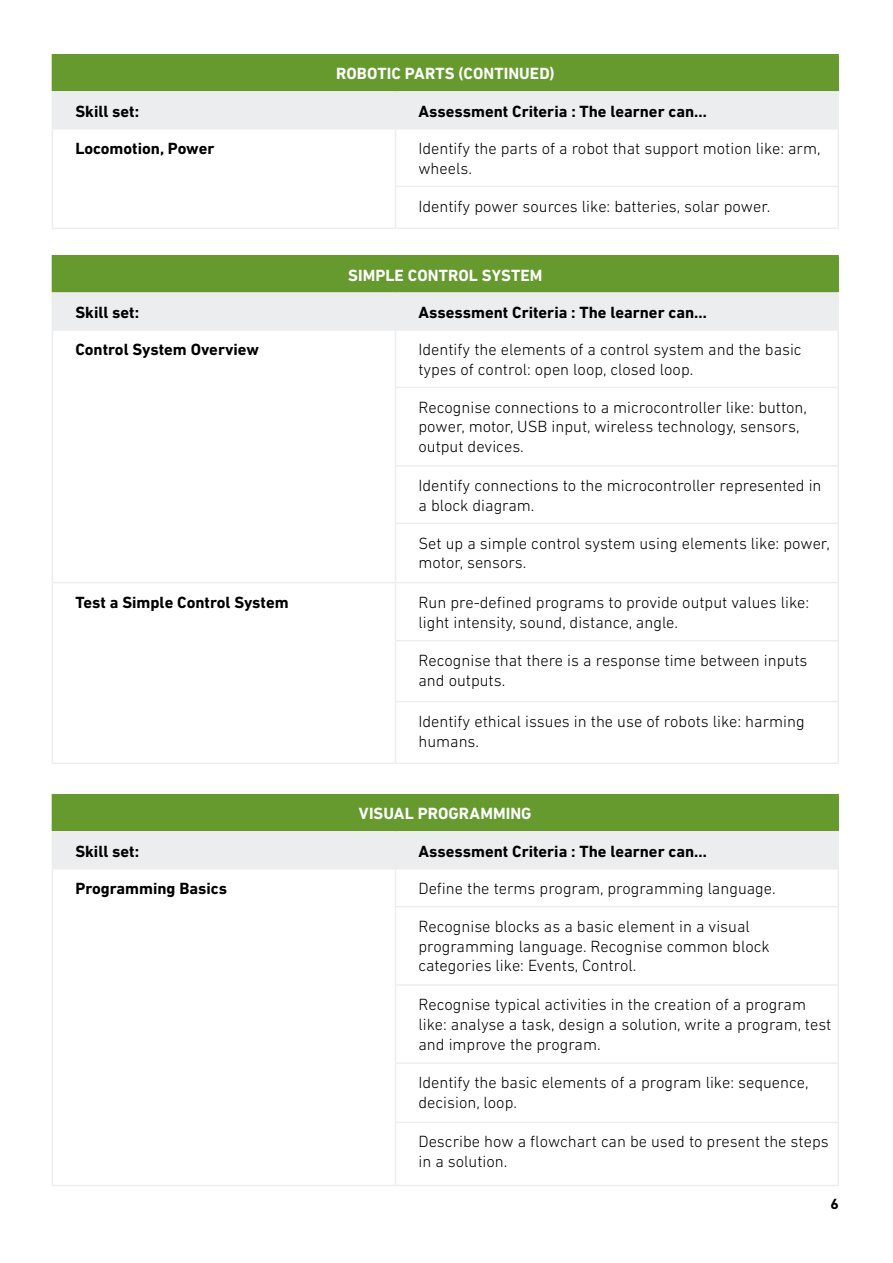
<style>
.page{position:relative;width:893px;height:1263px;background:#fff}
.page>*{position:absolute;margin:0;border:0;box-sizing:border-box;transform-origin:0 0}
.t1{font:300 16.5px/19.8px "DIN Next LT Pro";color:#000}
.t2{font:700 16.5px "DIN Next LT Pro";color:#000}
.t3{font:700 16.5px "DIN Next LT Pro";letter-spacing:.005em;color:#fff}
.t4{font:700 15px "DIN Next LT Pro";color:#000}
</style>
<div class="page">
<div style="left:52px;top:256px;width:786px;height:37px;background:#669a2f"></div>
<div style="left:53px;top:294px;width:784px;height:35px;background:#ecedee"></div>
<hr style="left:52px;top:294px;width:1px;height:35px;background:#ededed">
<hr style="left:395px;top:294px;width:1px;height:35px;background:#ededed">
<hr style="left:837px;top:294px;width:2px;height:35px;background:#ededed">
<hr style="left:52px;top:331px;width:1px;height:56px;background:#ededed">
<hr style="left:395px;top:331px;width:1px;height:56px;background:#ededed">
<hr style="left:837px;top:331px;width:2px;height:56px;background:#ededed">
<hr style="left:52px;top:387px;width:1px;height:79px;background:#ededed">
<hr style="left:395px;top:388px;width:1px;height:77px;background:#ededed">
<hr style="left:837px;top:388px;width:2px;height:77px;background:#ededed">
<hr style="left:52px;top:466px;width:1px;height:57px;background:#ededed">
<hr style="left:395px;top:467px;width:1px;height:56px;background:#ededed">
<hr style="left:837px;top:467px;width:2px;height:56px;background:#ededed">
<hr style="left:52px;top:523px;width:1px;height:59px;background:#ededed">
<hr style="left:395px;top:524px;width:1px;height:58px;background:#ededed">
<hr style="left:837px;top:524px;width:2px;height:58px;background:#ededed">
<hr style="left:52px;top:583px;width:1px;height:58px;background:#ededed">
<hr style="left:395px;top:583px;width:1px;height:57px;background:#ededed">
<hr style="left:837px;top:583px;width:2px;height:57px;background:#ededed">
<hr style="left:52px;top:641px;width:1px;height:61px;background:#ededed">
<hr style="left:395px;top:641px;width:1px;height:60px;background:#ededed">
<hr style="left:837px;top:641px;width:2px;height:60px;background:#ededed">
<hr style="left:52px;top:702px;width:1px;height:60px;background:#ededed">
<hr style="left:395px;top:702px;width:1px;height:60px;background:#ededed">
<hr style="left:837px;top:702px;width:2px;height:60px;background:#ededed">
<hr style="left:52px;top:255px;width:343px;height:2px;background:#669a2f">
<hr style="left:395px;top:255px;width:444px;height:2px;background:#669a2f">
<hr style="left:837px;top:257px;width:2px;height:35px;background:#669a2f">
<hr style="left:52px;top:762px;width:343px;height:2px;background:#ededed">
<hr style="left:395px;top:762px;width:444px;height:2px;background:#ededed">
<hr style="left:52px;top:292px;width:343px;height:2px;background:#ededed">
<hr style="left:395px;top:292px;width:444px;height:2px;background:#ededed">
<hr style="left:52px;top:329px;width:343px;height:2px;background:#ededed">
<hr style="left:395px;top:329px;width:444px;height:2px;background:#ededed">
<hr style="left:395px;top:387px;width:444px;height:1px;background:#ededed">
<hr style="left:395px;top:465px;width:444px;height:2px;background:#ededed">
<hr style="left:395px;top:523px;width:444px;height:1px;background:#ededed">
<hr style="left:52px;top:582px;width:343px;height:1px;background:#ededed">
<hr style="left:395px;top:582px;width:444px;height:1px;background:#ededed">
<hr style="left:395px;top:640px;width:444px;height:1px;background:#ededed">
<hr style="left:395px;top:701px;width:444px;height:1px;background:#ededed">
<div style="left:52px;top:795px;width:786px;height:37px;background:#669a2f"></div>
<div style="left:53px;top:832px;width:784px;height:36px;background:#ecedee"></div>
<hr style="left:52px;top:832px;width:1px;height:36px;background:#ededed">
<hr style="left:395px;top:832px;width:1px;height:36px;background:#ededed">
<hr style="left:837px;top:832px;width:2px;height:36px;background:#ededed">
<hr style="left:52px;top:869px;width:1px;height:38px;background:#ededed">
<hr style="left:395px;top:869px;width:1px;height:37px;background:#ededed">
<hr style="left:837px;top:869px;width:2px;height:37px;background:#ededed">
<hr style="left:52px;top:907px;width:1px;height:78px;background:#ededed">
<hr style="left:395px;top:907px;width:1px;height:77px;background:#ededed">
<hr style="left:837px;top:907px;width:2px;height:77px;background:#ededed">
<hr style="left:52px;top:985px;width:1px;height:78px;background:#ededed">
<hr style="left:395px;top:986px;width:1px;height:76px;background:#ededed">
<hr style="left:837px;top:986px;width:2px;height:76px;background:#ededed">
<hr style="left:52px;top:1063px;width:1px;height:59px;background:#ededed">
<hr style="left:395px;top:1064px;width:1px;height:57px;background:#ededed">
<hr style="left:837px;top:1064px;width:2px;height:57px;background:#ededed">
<hr style="left:52px;top:1122px;width:1px;height:63px;background:#ededed">
<hr style="left:395px;top:1123px;width:1px;height:62px;background:#ededed">
<hr style="left:837px;top:1123px;width:2px;height:62px;background:#ededed">
<hr style="left:52px;top:794px;width:343px;height:1px;background:#669a2f">
<hr style="left:395px;top:794px;width:444px;height:1px;background:#669a2f">
<hr style="left:837px;top:795px;width:2px;height:36px;background:#669a2f">
<hr style="left:52px;top:831px;width:343px;height:1px;background:#ededed">
<hr style="left:395px;top:831px;width:444px;height:1px;background:#ededed">
<hr style="left:52px;top:868px;width:343px;height:1px;background:#ededed">
<hr style="left:395px;top:868px;width:444px;height:1px;background:#ededed">
<hr style="left:395px;top:906px;width:444px;height:1px;background:#ededed">
<hr style="left:395px;top:984px;width:444px;height:2px;background:#ededed">
<hr style="left:395px;top:1062px;width:444px;height:2px;background:#ededed">
<hr style="left:395px;top:1121px;width:444px;height:2px;background:#ededed">
<hr style="left:52px;top:1185px;width:343px;height:1px;background:#ededed">
<hr style="left:395px;top:1185px;width:444px;height:1px;background:#ededed">
<div style="left:52px;top:55px;width:786px;height:37px;background:#669a2f"></div>
<div style="left:53px;top:93px;width:784px;height:35px;background:#ecedee"></div>
<hr style="left:52px;top:93px;width:1px;height:35px;background:#ededed">
<hr style="left:395px;top:93px;width:1px;height:35px;background:#ededed">
<hr style="left:837px;top:93px;width:2px;height:35px;background:#ededed">
<hr style="left:52px;top:130px;width:1px;height:56px;background:#ededed">
<hr style="left:395px;top:130px;width:1px;height:56px;background:#ededed">
<hr style="left:837px;top:130px;width:2px;height:56px;background:#ededed">
<hr style="left:52px;top:186px;width:1px;height:42px;background:#ededed">
<hr style="left:395px;top:187px;width:1px;height:41px;background:#ededed">
<hr style="left:837px;top:187px;width:2px;height:41px;background:#ededed">
<hr style="left:52px;top:54px;width:343px;height:2px;background:#669a2f">
<hr style="left:395px;top:54px;width:444px;height:2px;background:#669a2f">
<hr style="left:837px;top:55px;width:2px;height:36px;background:#669a2f">
<hr style="left:52px;top:91px;width:343px;height:2px;background:#ededed">
<hr style="left:395px;top:91px;width:444px;height:2px;background:#ededed">
<hr style="left:52px;top:128px;width:343px;height:2px;background:#ededed">
<hr style="left:395px;top:128px;width:444px;height:2px;background:#ededed">
<hr style="left:395px;top:186px;width:444px;height:1px;background:#ededed">
<hr style="left:52px;top:228px;width:343px;height:1px;background:#ededed">
<hr style="left:395px;top:228px;width:444px;height:1px;background:#ededed">
<p class="t3" style="left:336px;top:64px;width:220px">ROBOTIC PARTS (CONTINUED)</p>
<p class="t2" style="left:75px;top:102px;width:65px">Skill set:</p>
<p class="t2" style="left:418px;top:102px;width:290px">Assessment Criteria : The learner can…</p>
<p class="t2" style="left:75px;top:139px;width:140px">Locomotion, Power</p>
<p class="t1" style="left:418px;top:138px;width:404px">Identify the parts of a robot that support motion like: arm, wheels.</p>
<p class="t1" style="left:418px;top:196px;width:353px">Identify power sources like: batteries, solar power.</p>
<p class="t3" style="left:348px;top:265px;width:196px">SIMPLE CONTROL SYSTEM</p>
<p class="t2" style="left:75px;top:303px;width:65px">Skill set:</p>
<p class="t2" style="left:418px;top:303px;width:290px">Assessment Criteria : The learner can…</p>
<p class="t2" style="left:75px;top:340px;width:185px">Control System Overview</p>
<p class="t1" style="left:418px;top:339px;width:385px">Identify the elements of a control system and the basic types of control: open loop, closed loop.</p>
<p class="t1" style="left:418px;top:397px;width:390px">Recognise connections to a microcontroller like: button, power, motor, USB input, wireless technology, sensors, output devices.</p>
<p class="t1" style="left:418px;top:475px;width:405px">Identify connections to the microcontroller represented in a block diagram.</p>
<p class="t1" style="left:418px;top:533px;width:413px">Set up a simple control system using elements like: power, motor, sensors.</p>
<p class="t2" style="left:75px;top:592px;width:215px">Test a Simple Control System</p>
<p class="t1" style="left:418px;top:592px;width:392px">Run pre-defined programs to provide output values like: light intensity, sound, distance, angle.</p>
<p class="t1" style="left:418px;top:650px;width:390px">Recognise that there is a response time between inputs and outputs.</p>
<p class="t1" style="left:418px;top:711px;width:388px">Identify ethical issues in the use of robots like: harming humans.</p>
<p class="t3" style="left:359px;top:804px;width:174px">VISUAL PROGRAMMING</p>
<p class="t2" style="left:75px;top:842px;width:65px">Skill set:</p>
<p class="t2" style="left:418px;top:842px;width:290px">Assessment Criteria : The learner can…</p>
<p class="t2" style="left:75px;top:879px;width:153px">Programming Basics</p>
<p class="t1" style="left:418px;top:878px;width:359px">Define the terms program, programming language.</p>
<p class="t1" style="left:418px;top:916px;width:353px">Recognise blocks as a basic element in a visual programming language. Recognise common block categories like: Events, Control.</p>
<p class="t1" style="left:418px;top:994px;width:414px">Recognise typical activities in the creation of a program like: analyse a task, design a solution, write a program, test and improve the program.</p>
<p class="t1" style="left:418px;top:1072px;width:392px">Identify the basic elements of a program like: sequence, decision, loop.</p>
<p class="t1" style="left:418px;top:1132px;width:412px">Describe how a flowchart can be used to present the steps in a solution.</p>
<p class="t4" style="left:831px;top:1195px;width:10px">6</p>
</div>
